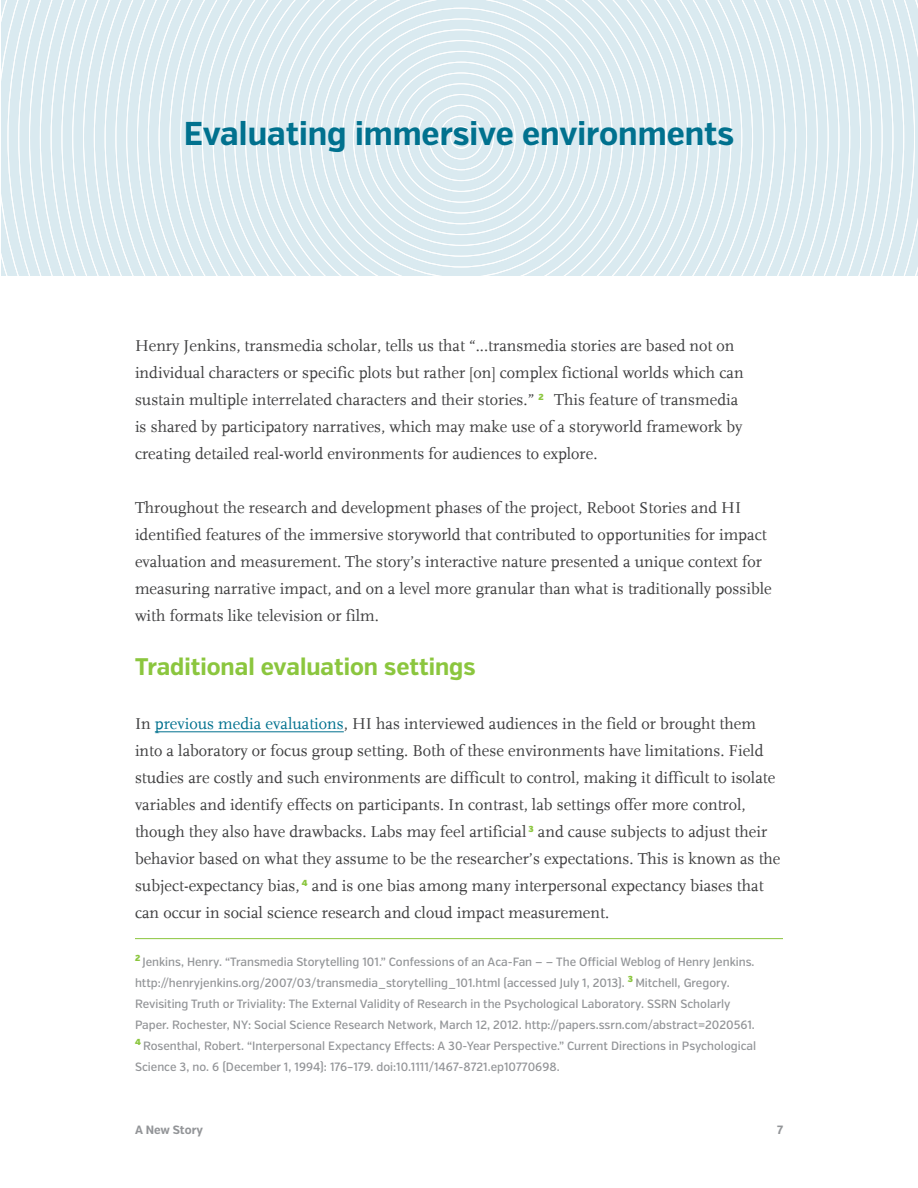
<style>
.page{position:relative;width:918px;height:1188px;background:#fff}
.page>*{position:absolute;margin:0;border:0;box-sizing:border-box;transform-origin:0 0}
.t1{font:700 33px "Verb Cond";color:#00718e}
.t2{font:700 24px "Verb Cond";color:#8bc63e}
.t3{font:16.5px/27px "FF Scala";color:#3f3f40}
.t4{font:500 12px/21px "Verb Cond";color:#939598}
.t5{font:700 12px "Verb Cond";letter-spacing:-.005em;color:#939598}
.s1{color:#00718e}
</style>
<div class="page">
<svg style="left:2px;top:0;width:916px;height:275px;background:#deecf1"></svg>
<hr style="left:155px;top:732px;width:189px;height:1px;background:#00718e">
<hr style="left:135px;top:938px;width:648px;height:1px;background:#8bc63e">
<h1 class="t1" style="left:184px;top:113px;width:552px">Evaluating immersive environments</h1>
<p class="t3" style="left:135px;top:332px;width:610px">Henry Jenkins, transmedia scholar, tells us that “...transmedia stories are based not on individual characters or specific plots but rather [on] complex fictional worlds which can sustain multiple interrelated characters and their stories.” <sup>2</sup> This feature of transmedia is shared by participatory narratives, which may make use of a storyworld framework by creating detailed real-world environments for audiences to explore.</p>
<p class="t3" style="left:135px;top:494px;width:638px">Throughout the research and development phases of the project, Reboot Stories and HI identified features of the immersive storyworld that contributed to opportunities for impact evaluation and measurement. The story’s interactive nature presented a unique context for measuring narrative impact, and on a level more granular than what is traditionally possible with formats like television or film.</p>
<h2 class="t2" style="left:135px;top:652px;width:342px">Traditional evaluation settings</h2>
<p class="t3" style="left:135px;top:710px;width:647px">In <span class="s1">previous media evaluations</span>, HI has interviewed audiences in the field or brought them into a laboratory or focus group setting. Both of these environments have limitations. Field studies are costly and such environments are difficult to control, making it difficult to isolate variables and identify effects on participants. In contrast, lab settings offer more control, though they also have drawbacks. Labs may feel artificial <sup>3</sup> and cause subjects to adjust their behavior based on what they assume to be the researcher’s expectations. This is known as the subject-expectancy bias, <sup>4</sup> and is one bias among many interpersonal expectancy biases that can occur in social science research and cloud impact measurement.</p>
<p class="t4" style="left:135px;top:952px;width:623px"><sup>2</sup> Jenkins, Henry. “Transmedia Storytelling 101.” Confessions of an Aca-Fan — — The Official Weblog of Henry Jenkins. http://henryjenkins.org/2007/03/transmedia_storytelling_101.html (accessed July 1, 2013). <sup>3</sup> Mitchell, Gregory.<br>Revisiting Truth or Triviality: The External Validity of Research in the Psychological Laboratory. SSRN Scholarly Paper. Rochester, NY: Social Science Research Network, March 12, 2012. http://papers.ssrn.com/abstract=2020561.<br><sup>4</sup> Rosenthal, Robert. “Interpersonal Expectancy Effects: A 30-Year Perspective.” Current Directions in Psychological Science 3, no. 6 (December 1, 1994): 176–179. doi:10.1111/1467-8721.ep10770698.</p>
<p class="t5" style="left:135px;top:1123px;width:70px">A New Story</p>
<p class="t5" style="left:777px;top:1123px;width:7px">7</p>
</div>
